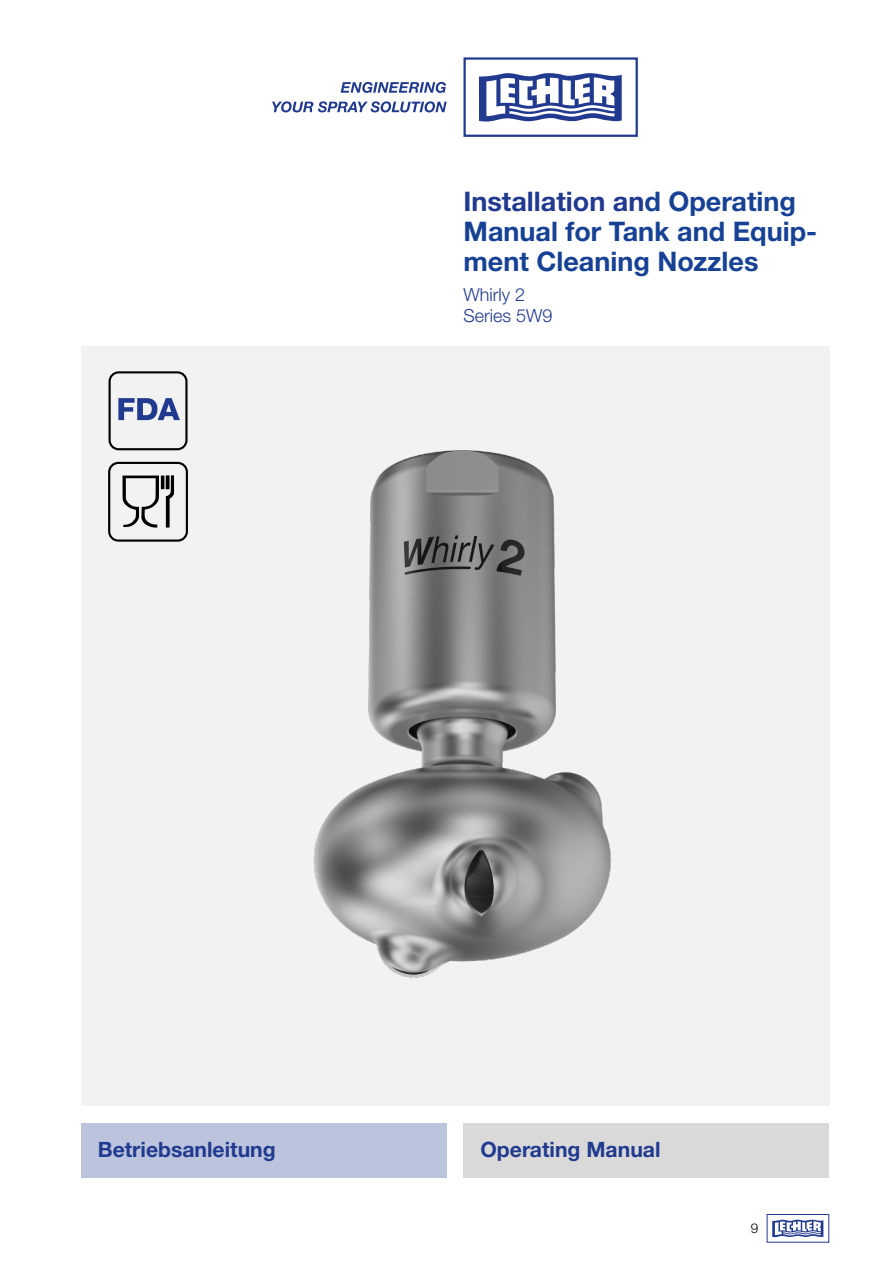
<style>
.page{position:relative;width:893px;height:1263px;background:#fff}
.page>*{position:absolute;margin:0;border:0;box-sizing:border-box;transform-origin:0 0}
.t1{font:700 27px/30px "Helvetica Neue LTW1 G";color:#164194}
.t2{font:700 21.15px "Helvetica Neue LTW1 G";color:#213a8f}
.t3{font:300 18px/21.6px "Helvetica Neue LTW1 G";color:#213a8f}
.t4{font:300 13.5px "Helvetica Neue LTW1 G";color:#000}
.s1{color:#213a8f}
</style>
<div class="page">
<div style="left:767px;top:1214px;width:62px;height:28px;border:1px solid #213a8f"></div>
<svg style="left:772px;top:1219px;width:51px;height:18px"></svg>
<div style="left:81px;top:347px;width:748px;height:759px;background:#f2f2f2"></div>
<img style="left:108px;top:374px;width:503px;height:604px">
<div style="left:463px;top:1123px;width:366px;height:55px;background:#d9d9d9"></div>
<div style="left:81px;top:1123px;width:365px;height:55px;background:#bcc4dd"></div>
<div style="left:463px;top:57px;width:175px;height:80px;border:2px solid #213a8f"></div>
<svg style="left:479px;top:73px;width:143px;height:49px"></svg>
<svg style="left:341px;top:82px;width:105px;height:11px"></svg>
<svg style="left:272px;top:101px;width:175px;height:11px"></svg>
<div style="left:108px;top:462px;width:80px;height:80px;border:2px solid #000;border-radius:9px"></div>
<svg style="left:123px;top:475px;width:51px;height:53px"></svg>
<svg style="left:118px;top:398px;width:62px;height:22px"></svg>
<div style="left:109px;top:371px;width:79px;height:79px;border:2px solid #000;border-radius:9px"></div>
<p class="t1" style="left:463px;top:186px;width:355px"><span class="s1">Installation an</span>d Operating<br>Manual for Tank and Equip&shy;ment Cleaning Nozzles</p>
<p class="t3" style="left:463px;top:283px;width:91px">Whirly 2<br>Series 5W9</p>
<p class="t2" style="left:98px;top:1137px;width:179px">Betriebsanleitung</p>
<p class="t2" style="left:480px;top:1137px;width:181px">Operating Manual</p>
<p class="t4" style="left:751px;top:1220px;width:9px">9</p>
</div>
